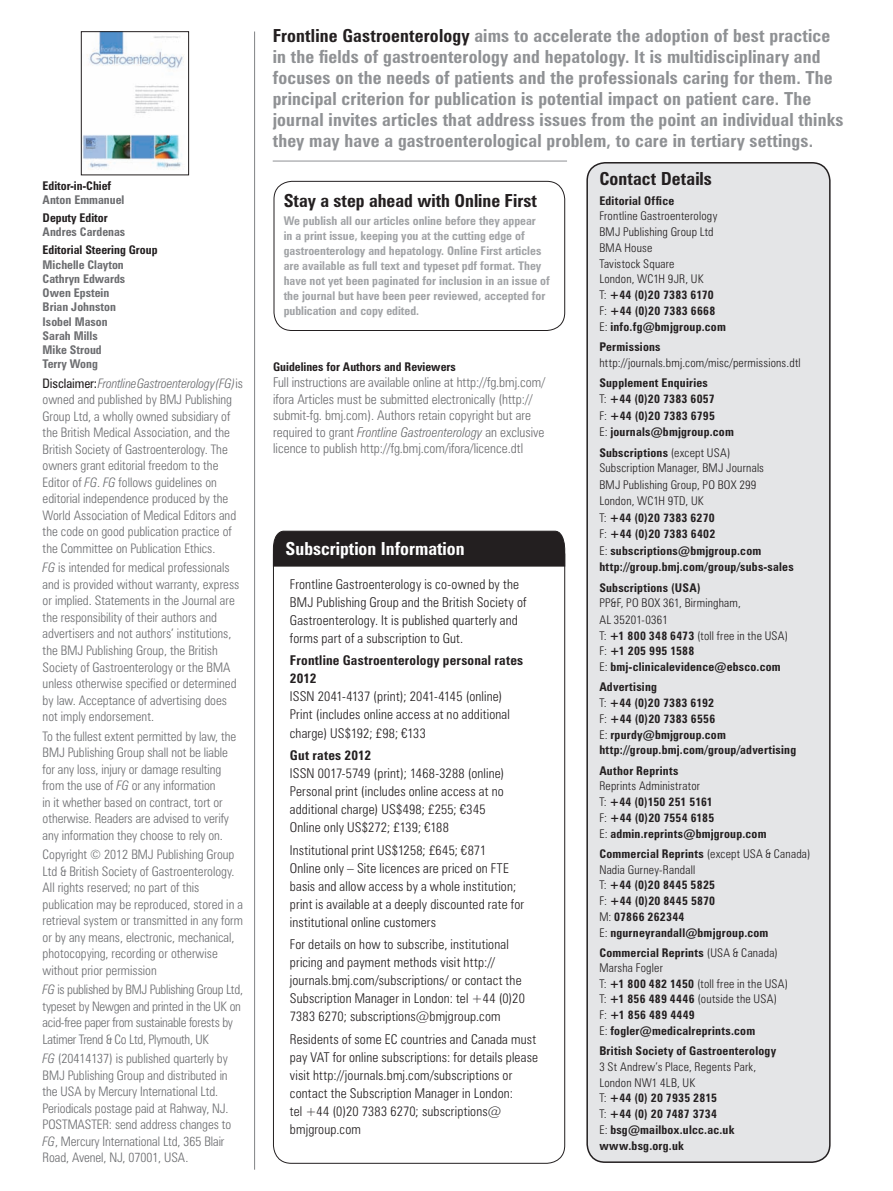
<style>
.page{position:relative;width:893px;height:1191px;background:#fff}
.page>*{position:absolute;margin:0;border:0;box-sizing:border-box;transform-origin:0 0}
.t1{font:700 condensed 18px/21px "Zurich BT";letter-spacing:.01em;color:#8f9194}
.t2{font:700 condensed 18px "Zurich BT";color:#231f20}
.t3{font:700 condensed 18px "Zurich BT";color:#fff}
.t4{font:300 condensed 13.5px/18px "Zurich BT";letter-spacing:.01em;color:#231f20}
.t5{font:300 condensed 13.5px/16.5px "Zurich BT";color:#6c6d70}
.t6{font:300 condensed 13.2px/16.5px "Zurich BT";color:#6c6d70}
.t7{font:300 condensed 13.2px/16.5px "Zurich BT";letter-spacing:-.02em;color:#6c6d70}
.t8{font:700 condensed 12px/15.8px "Zurich BT";letter-spacing:.02em;color:#231f20}
.t9{font:700 condensed 12px/15px "Zurich BT";color:#a1a3a6}
.t10{font:300 condensed 12px/15.8px "Zurich BT";letter-spacing:.015em;color:#231f20}
.t11{font:700 condensed 12px/14.2px "Zurich BT";color:#6c6d70}
.t12{font:700 condensed 12px/13.8px "Zurich BT";color:#231f20}
.s1{color:#6c6d70}
.s2{color:#231f20}
.s3{font-weight:400;color:#231f20}
.s4{font-style:italic}
.s5{font-weight:700}
.s6{font-weight:300}
</style>
<div class="page">
<hr style="left:254px;top:32px;width:1px;height:1137px;background:#808285">
<hr style="left:273px;top:161px;width:294px;height:1px;background:#8f9194">
<div style="left:274px;top:181px;width:291px;height:150px;border:1px solid #231f20;border-radius:18px"></div>
<svg style="left:273px;top:530px;width:292px;height:37px;background:#2b2728"></svg>
<div style="left:587px;top:163px;width:243px;height:999px;background:#e4e5e7;border-radius:18px"></div>
<div style="left:586px;top:162px;width:245px;height:1001px;border:2px solid #231f20;border-radius:18px"></div>
<img style="left:83px;top:33px;width:101px;height:137px">
<div style="left:81px;top:31px;width:108px;height:144px;border:1px solid #231f20"></div>
<p class="t12" style="left:43px;top:180px;width:83px">Editor-in-Chief<br><span class="s1">Anton Emmanuel</span></p>
<p class="t11" style="left:43px;top:212px;width:84px;line-height:13.8px"><span class="s2">Deputy Editor<br></span>Andres Cardenas</p>
<p class="t11" style="left:43px;top:244px;width:116px"><span class="s2">Editorial Steering Group<br></span>Michelle Clayton<br>Cathryn Edwards<br>Owen Epstein<br>Brian Johnston<br>Isobel Mason<br>Sarah Mills<br>Mike Stroud<br>Terry Wong</p>
<p class="t6" style="left:43px;top:376px;width:202px"><span class="s3">Disclaimer:</span><span class="s4">Frontline Gastroenterology (FG)</span> is owned and published by BMJ Publishing Group Ltd, a wholly owned subsidiary of the British Medical Association, and the British Society of Gastroenterology. The owners grant editorial freedom to the Editor of <span class="s4">FG</span>. <span class="s4">FG</span> follows guidelines on editorial independence produced by the World Association of Medical Editors and the code on good publication practice of the Committee on Publication Ethics.</p>
<p class="t6" style="left:43px;top:560px;width:198px"><span class="s4">FG</span> is intended for medical professionals and is provided without warranty, express or implied. Statements in the Journal are the responsibility of their authors and advertisers and not authors’ institutions, the BMJ Publishing Group, the British Society of Gastroenterology or the BMA unless otherwise specified or determined by law. Acceptance of advertising does not imply endorsement.</p>
<p class="t6" style="left:43px;top:728px;width:195px">To the fullest extent permitted by law, the BMJ Publishing Group shall not be liable for any loss, injury or damage resulting from the use of <span class="s4">FG</span> or any information<br>in it whether based on contract, tort or otherwise. Readers are advised to verify any information they choose to rely on.</p>
<p class="t6" style="left:43px;top:847px;width:202px">Copyright © 2012 BMJ Publishing Group Ltd &amp; British Society of Gastroenterology.<br>All rights reserved; no part of this publication may be reproduced, stored in a retrieval system or transmitted in any form or by any means, electronic, mechanical, photocopying, recording or otherwise without prior permission</p>
<p class="t7" style="left:43px;top:982px;width:202px"><span class="s4">FG</span> is published by BMJ Publishing Group Ltd, typeset by Newgen and printed in the UK on acid-free paper from sustainable forests by Latimer Trend &amp; Co Ltd, Plymouth, UK</p>
<p class="t6" style="left:43px;top:1051px;width:190px"><span class="s4">FG</span> (20414137) is published quarterly by BMJ Publishing Group and distributed in the USA by Mercury International Ltd.<br>Periodicals postage paid at Rahway, NJ.<br>POSTMASTER: send address changes to <span class="s4">FG</span>, Mercury International Ltd, 365 Blair Road, Avenel, NJ, 07001, USA.</p>
<p class="t1" style="left:273px;top:27px;width:572px"><span class="s2">Frontline Gastroenterology</span> aims to accelerate the adoption of best practice in the fields of gastroenterology and hepatology. It is multidisciplinary and focuses on the needs of patients and the professionals caring for them. The principal criterion for publication is potential impact on patient care. The journal invites articles that address issues from the point an individual thinks they may have a gastroenterological problem, to care in tertiary settings.</p>
<p class="t2" style="left:284px;top:194px;width:255px">Stay a step ahead with Online First</p>
<p class="t9" style="left:284px;top:215px;width:268px">We publish all our articles online before they appear<br>in a print issue, keeping you at the cutting edge of gastroenterology and hepatology. Online First articles are available as full text and typeset pdf format. They have not yet been paginated for inclusion in an issue of the journal but have been peer reviewed, accepted for publication and copy edited.</p>
<p class="t12" style="left:273px;top:360px;width:184px">Guidelines for Authors and Reviewers</p>
<p class="t5" style="left:273px;top:375px;width:273px">Full instructions are available online at http://fg.bmj.com/ ifora Articles must be submitted electronically (http:// submit-fg. bmj.com). Authors retain copyright but are required to grant <span class="s4">Frontline Gastroenterology</span> an exclusive licence to publish http://fg.bmj.com/ifora/licence.dtl</p>
<p class="t3" style="left:286px;top:542px;width:180px">Subscription Information</p>
<p class="t4" style="left:290px;top:576px;width:238px">Frontline Gastroenterology is co-owned by the BMJ Publishing Group and the British Society of Gastroenterology. It is published quarterly and forms part of a subscription to Gut.</p>
<p class="t4" style="left:290px;top:653px;width:235px"><span class="s5">Frontline Gastroenterology personal rates 2012<br></span>ISSN 2041-4137 (print); 2041-4145 (online)<br>Print (includes online access at no additional charge) US$192; £98; ¤133</p>
<p class="t4" style="left:290px;top:747px;width:216px"><span class="s5">Gut rates 2012<br></span>ISSN 0017-5749 (print); 1468-3288 (online)<br>Personal print (includes online access at no additional charge) US$498; £255; ¤345<br>Online only US$272; £139; ¤188</p>
<p class="t4" style="left:290px;top:842px;width:236px">Institutional print US$1258; £645; ¤871<br>Online only – Site licences are priced on FTE basis and allow access by a whole institution; print is available at a deeply discounted rate for institutional online customers</p>
<p class="t4" style="left:290px;top:936px;width:236px">For details on how to subscribe, institutional pricing and payment methods visit http:// journals.bmj.com/subscriptions/ or contact the Subscription Manager in London: tel +44 (0)20<br>7383 6270; subscriptions@bmjgroup.com</p>
<p class="t4" style="left:290px;top:1031px;width:250px">Residents of some EC countries and Canada must pay VAT for online subscriptions: for details please visit http://journals.bmj.com/subscriptions or contact the Subscription Manager in London:<br>tel +44 (0)20 7383 6270; subscriptions@ bmjgroup.com</p>
<p class="t2" style="left:599px;top:172px;width:114px">Contact Details</p>
<p class="t10" style="left:599px;top:193px;width:128px"><span class="s5">Editorial Office<br></span>Frontline Gastroenterology<br>BMJ Publishing Group Ltd<br>BMA House<br>Tavistock Square<br>London, WC1H 9JR, UK<br>T: <span class="s5">+44 (0)20 7383 6170<br></span>F: <span class="s5">+44 (0)20 7383 6668<br></span>E: <span class="s5">info.fg@bmjgroup.com</span></p>
<p class="t10" style="left:599px;top:340px;width:203px"><span class="s5">Permissions </span>http://journals.bmj.com/misc/permissions.dtl</p>
<p class="t8" style="left:599px;top:375px;width:136px;line-height:16.5px">Supplement Enquiries<br><span class="s6">T:</span> +44 (0)20 7383 6057<br><span class="s6">F:</span> +44 (0)20 7383 6795<br><span class="s6">E:</span> journals@bmjgroup.com</p>
<p class="t8" style="left:599px;top:445px;width:196px;line-height:16.4px">Subscriptions <span class="s6">(except USA)<br>Subscription Manager, BMJ Journals<br>BMJ Publishing Group, PO BOX 299<br>London, WC1H 9TD, UK<br>T:</span> +44 (0)20 7383 6270<br><span class="s6">F:</span> +44 (0)20 7383 6402<br><span class="s6">E:</span> subscriptions@bmjgroup.com http://group.bmj.com/group/subs-sales</p>
<p class="t8" style="left:599px;top:580px;width:190px">Subscriptions (USA)<br><span class="s6">PP&amp;F, PO BOX 361, Birmingham,<br>AL 35201-0361<br>T:</span> +1 800 348 6473 <span class="s6">(toll free in the USA)<br>F:</span> +1 205 995 1588<br><span class="s6">E:</span> bmj-clinicalevidence@ebsco.com</p>
<p class="t8" style="left:599px;top:680px;width:198px">Advertising<br><span class="s6">T:</span> +44 (0)20 7383 6192<br><span class="s6">F:</span> +44 (0)20 7383 6556<br><span class="s6">E:</span> rpurdy@bmjgroup.com http://group.bmj.com/group/advertising</p>
<p class="t8" style="left:599px;top:763px;width:169px">Author Reprints<br><span class="s6">Reprints Administrator<br>T:</span> +44 (0)150 251 5161<br><span class="s6">F:</span> +44 (0)20 7554 6185<br><span class="s6">E:</span> admin.reprints@bmjgroup.com</p>
<p class="t8" style="left:599px;top:847px;width:213px">Commercial Reprints <span class="s6">(except USA &amp; Canada)<br>Nadia Gurney-Randall<br>T:</span> +44 (0)20 8445 5825<br><span class="s6">F:</span> +44 (0)20 8445 5870<br><span class="s6">M:</span> 07866 262344<br><span class="s6">E:</span> ngurneyrandall@bmjgroup.com</p>
<p class="t8" style="left:599px;top:946px;width:190px">Commercial Reprints <span class="s6">(USA &amp; Canada)<br>Marsha Fogler<br>T:</span> +1 800 482 1450 <span class="s6">(toll free in the USA)<br>T:</span> +1 856 489 4446 <span class="s6">(outside the USA)<br>F:</span> +1 856 489 4449<br><span class="s6">E:</span> fogler@medicalreprints.com</p>
<p class="t8" style="left:599px;top:1044px;width:178px">British Society of Gastroenterology<br><span class="s6">3 St Andrew’s Place, Regents Park,<br>London NW1 4LB, UK<br>T:</span> +44 (0) 20 7935 2815<br><span class="s6">T:</span> +44 (0) 20 7487 3734<br><span class="s6">E:</span> bsg@mailbox.ulcc.ac.uk www.bsg.org.uk</p>
</div>
